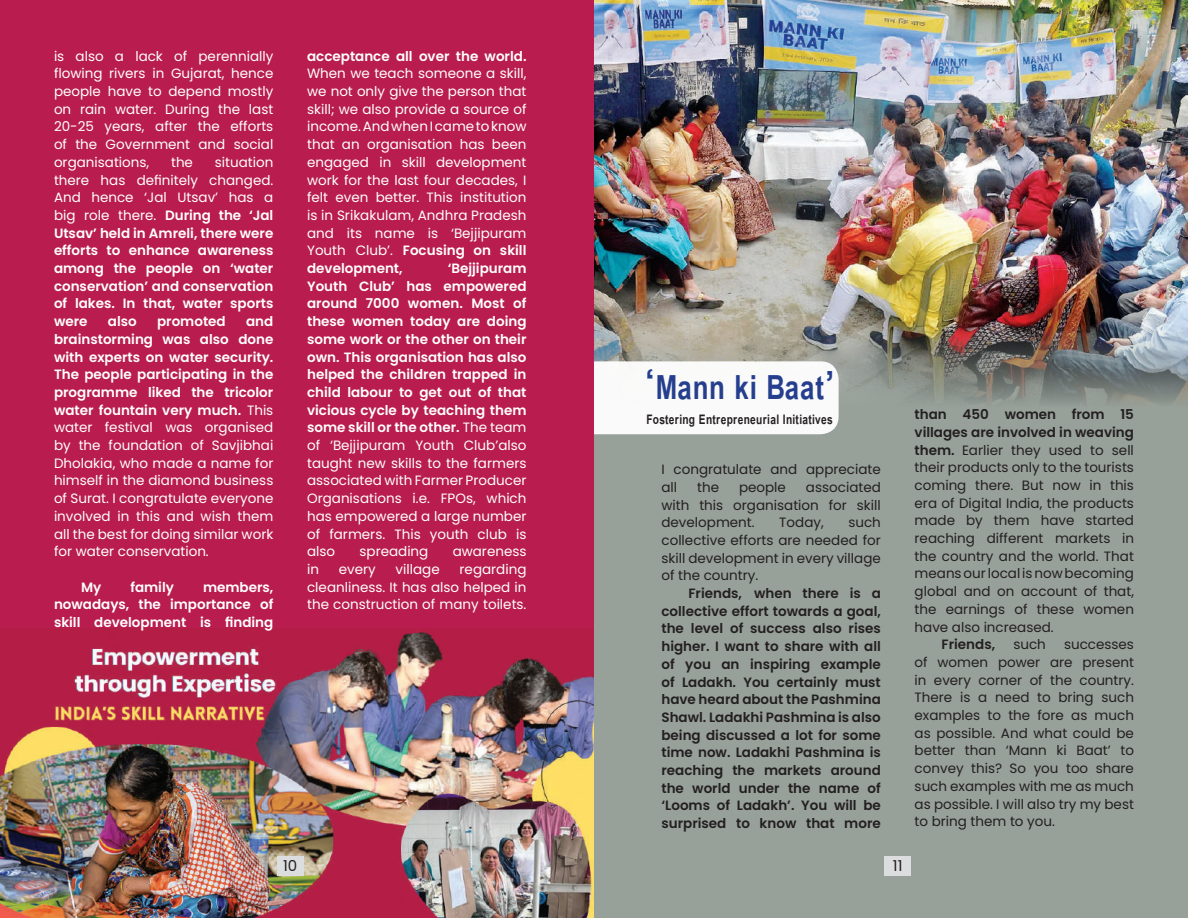
<style>
.page{position:relative;width:1188px;height:918px;background:#fff}
.page>*{position:absolute;margin:0;border:0;box-sizing:border-box;transform-origin:0 0}
.t1{font:700 43.65px "Four C Baldevnew 1";color:#253f8e;scale:.95 1}
.t2{font:700 17.25px "Four C Baldevnew 1";color:#231f20;scale:.95 1}
.t3{font:15px "Poppins";color:#231f20}
.t4{font:13.5px/17.7px "Poppins";color:#fff;text-align:justify}
.t5{font:13.5px/17.7px "Poppins";color:#231f20;text-align:justify}
.t6{font:600 13.5px/17.7px "Poppins";color:#fff;text-align:justify}
.t7{font:600 13.5px/17.7px "Poppins";color:#231f20;text-align:justify}
.s1{font-weight:400}
.s2{font-weight:600}
</style>
<div class="page">
<div style="left:594px;top:0;width:594px;height:918px;background:#97a099"></div>
<img style="left:594px;top:0;width:594px;height:403px">
<div style="left:594px;top:361px;width:245px;height:73px;background:#f9faf9"></div>
<div style="left:0;top:0;width:594px;height:918px;background:#b91d50"></div>
<img style="left:0;top:629px;width:594px;height:289px">
<div style="left:277px;top:856px;width:27px;height:20px;background:#dcdddf"></div>
<div style="left:884px;top:856px;width:27px;height:20px;background:#dcdddf"></div>
<p class="t4" style="left:54px;top:47px;width:221px">is also a lack of perennially flowing rivers in Gujarat, hence people have to depend mostly on rain water. During the last 20-25 years, after the efforts of the Government and social organisations,</p>
<p class="t6" style="left:54px;top:153px;width:221px;text-indent:161px"><span class="s1">situation there has definitely changed.<br>And hence ‘Jal Utsav’ has a big role there.</span> During the ‘Jal Utsav’ held in Amreli, there were efforts to enhance awareness among the people on ‘water conservation’ and conservation of lakes. In that, water sports were</p>
<p class="t4" style="left:171px;top:153px;width:23px">the</p>
<p class="t4" style="left:54px;top:313px;width:221px;text-indent:192px"><span class="s2">and brainstorming was also done with experts on water security.<br>The people participating in the programme liked the tricolor water fountain very much.</span> This water festival was organised by the foundation of Savjibhai Dholakia, who made a name for himself in the diamond business of Surat. I congratulate everyone involved in this and wish them all the best for doing similar work for water conservation.</p>
<p class="t6" style="left:81px;top:578px;width:22px">My</p>
<p class="t6" style="left:130px;top:578px;width:45px">family</p>
<p class="t6" style="left:108px;top:313px;width:30px">also</p>
<p class="t6" style="left:157px;top:313px;width:70px">promoted</p>
<p class="t6" style="left:54px;top:578px;width:221px;text-indent:149px">members, nowadays, the importance of skill development is finding</p>
<p class="t6" style="left:307px;top:47px;width:221px">acceptance all over the world.</p>
<p class="t4" style="left:307px;top:65px;width:221px">When we teach someone a skill, we not only give the person that skill; we also provide a source of income. And when I came to know that an organisation has been engaged in skill development work for the last four decades, I felt even better. This institution is in Srikakulam, Andhra Pradesh and its name is ‘Bejjipuram Youth Club’. <span class="s2">Focusing on skill development,</span></p>
<p class="t6" style="left:307px;top:260px;width:221px;text-indent:141px">‘Bejjipuram Youth Club’ has empowered around 7000 women. Most of these women today are doing some work or the other on their own. This organisation has also helped the children trapped in child labour to get out of that vicious cycle by teaching them some skill or the other. <span class="s1">The team of ‘Bejjipuram Youth Club’also taught new skills to the farmers associated with Farmer Producer Organisations i.e. FPOs, which has empowered a large number of farmers. This youth club is also</span></p>
<p class="t4" style="left:360px;top:543px;width:70px">spreading</p>
<p class="t4" style="left:453px;top:543px;width:75px">awareness</p>
<p class="t4" style="left:307px;top:560px;width:221px;text-indent:152px">regarding cleanliness. It has also helped in the construction of many toilets.</p>
<p class="t4" style="left:307px;top:560px;width:13px">in</p>
<p class="t4" style="left:339px;top:560px;width:38px">every</p>
<p class="t4" style="left:396px;top:560px;width:46px">village</p>
<h1 class="t1" style="left:646px;top:362px;width:199px">‘Mann ki Baat’</h1>
<p class="t2" style="left:647px;top:410px;width:198px">Fostering Entrepreneurial Initiatives</p>
<p class="t5" style="left:662px;top:461px;width:221px">I congratulate and appreciate all</p>
<p class="t5" style="left:662px;top:478px;width:221px;text-indent:144px">associated with this organisation for skill development.</p>
<p class="t5" style="left:697px;top:478px;width:23px">the</p>
<p class="t5" style="left:739px;top:478px;width:48px">people</p>
<p class="t5" style="left:662px;top:514px;width:221px;text-indent:187px">such collective efforts are needed for skill development in every village of the country.</p>
<p class="t7" style="left:662px;top:585px;width:221px;text-indent:27px">Friends, when there is a collective effort towards a goal, the level of success also rises higher. I want to share with all of you an inspiring example of Ladakh. You certainly must have heard about the Pashmina Shawl. Ladakhi Pashmina is also being discussed a lot for some time now. Ladakhi Pashmina is reaching the markets around the world under the name of ‘Looms of Ladakh’. You will be surprised to know that more</p>
<p class="t5" style="left:779px;top:514px;width:46px">Today,</p>
<p class="t3" style="left:283px;top:857px;width:16px">10</p>
<p class="t3" style="left:893px;top:857px;width:11px">11</p>
<p class="t5" style="left:915px;top:406px;width:221px"><span class="s2">than 450 women from 15 villages are involved in weaving them.</span> Earlier they used to sell their products only to the tourists coming there. But now in this era of Digital India, the products made by them have started reaching different markets in the country and the world. That means our local is now becoming global and on account of that, the earnings of these women have also increased.</p>
<p class="t7" style="left:942px;top:636px;width:55px">Friends,</p>
<p class="t5" style="left:1013px;top:636px;width:34px">such</p>
<p class="t5" style="left:915px;top:636px;width:221px;text-indent:149px">successes of women power are present in every corner of the country.<br>There is a need to bring such examples to the fore as much as possible. And what could be better than ‘Mann ki Baat’ to convey this? So you too share such examples with me as much as possible. I will also try my best to bring them to you.</p>
</div>
